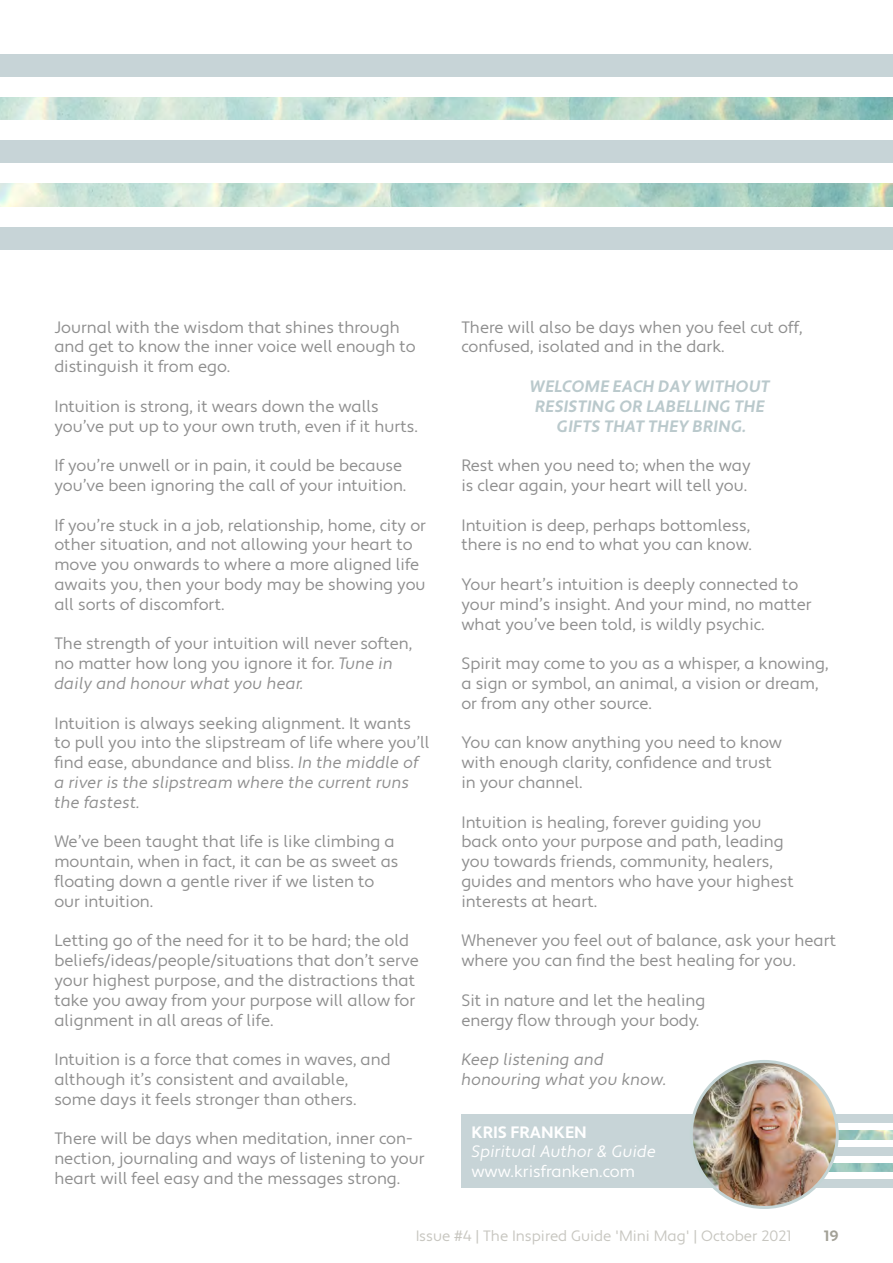
<style>
.page{position:relative;width:893px;height:1263px;background:#fff}
.page>*{position:absolute;margin:0;border:0;box-sizing:border-box;transform-origin:0 0}
.t1{font:16.5px/19.8px "Apertura";color:#8f8f8f}
.t2{font:16.5px/19.8px "Apertura Obliq";color:#8f8f8f}
.t3{font:16.5px/19.8px "Apertura Bold Obliq";color:#bac9cc;text-align:center}
.t4{font:16.5px "Apertura Obliq";color:#fff}
.t5{font:16.5px "Apertura";color:#fff}
.t6{font:700 16.5px "Apertura";color:#fff}
.t7{font:15px "Apertura";color:#a3a197}
.t8{font:700 15px "Apertura";color:#a3a197}
.s1{font-family:"Apertura Obliq"}
</style>
<div class="page">
<div style="left:808px;top:1114px;width:85px;height:9px;background:#c7d4d7"></div>
<img style="left:839px;top:1130px;width:54px;height:9px">
<div style="left:808px;top:1147px;width:85px;height:8px;background:#c7d4d7"></div>
<img style="left:827px;top:1163px;width:66px;height:9px">
<div style="left:808px;top:1179px;width:85px;height:9px;background:#c7d4d7"></div>
<div style="left:0;top:141px;width:893px;height:22px;background:#c7d4d7"></div>
<img style="left:0;top:97px;width:893px;height:23px">
<img style="left:0;top:184px;width:893px;height:22px">
<div style="left:0;top:54px;width:893px;height:23px;background:#c7d4d7"></div>
<div style="left:0;top:227px;width:893px;height:23px;background:#c7d4d7"></div>
<div style="left:461px;top:1114px;width:344px;height:74px;background:#c7d4d7"></div>
<img style="left:691px;top:1061px;width:146px;height:146px;border-radius:73px">
<div style="left:690px;top:1060px;width:149px;height:149px;border:3px solid #c3d4d5;border-radius:50%"></div>
<p class="t1" style="left:54px;top:317px;width:363px">Journal with the wisdom that shines through and get to know the inner voice well enough to distinguish it from ego.</p>
<p class="t1" style="left:54px;top:397px;width:365px">Intuition is strong, it wears down the walls you’ve put up to your own truth, even if it hurts.</p>
<p class="t1" style="left:54px;top:456px;width:353px">If you’re unwell or in pain, it could be because you’ve been ignoring the call of your intuition.</p>
<p class="t1" style="left:54px;top:515px;width:373px">If you’re stuck in a job, relationship, home, city or other situation, and not allowing your heart to move you onwards to where a more aligned life awaits you, then your body may be showing you all sorts of discomfort.</p>
<p class="t1" style="left:54px;top:634px;width:359px">The strength of your intuition will never soften, no matter how long you ignore it for. <span class="s1">Tune in</span></p>
<p class="t2" style="left:54px;top:674px;width:251px">daily and honour what you hear.</p>
<p class="t1" style="left:54px;top:713px;width:377px">Intuition is always seeking alignment. It wants to pull you into the slipstream of life where you’ll find ease, abundance and bliss. <span class="s1">In the middle of</span></p>
<p class="t2" style="left:54px;top:773px;width:356px">a river is the slipstream where the current runs the fastest.</p>
<p class="t1" style="left:54px;top:832px;width:346px">We’ve been taught that life is like climbing a mountain, when in fact, it can be as sweet as floating down a gentle river if we listen to our intuition.</p>
<p class="t1" style="left:54px;top:931px;width:366px">Letting go of the need for it to be hard; the old beliefs/ideas/people/situations that don’t serve your highest purpose, and the distractions that take you away from your purpose will allow for alignment in all areas of life.</p>
<p class="t1" style="left:54px;top:1050px;width:338px">Intuition is a force that comes in waves, and although it’s consistent and available, some days it feels stronger than others.</p>
<p class="t1" style="left:54px;top:1129px;width:372px">There will be days when meditation, inner con&shy;nection, journaling and ways of listening to your heart will feel easy and the messages strong.</p>
<p class="t1" style="left:461px;top:317px;width:343px">There will also be days when you feel cut off, confused, isolated and in the dark.</p>
<p class="t3" style="left:530px;top:377px;width:242px">WELCOME EACH DAY WITHOUT<br>RESISTING OR LABELLING THE<br>GIFTS THAT THEY BRING.</p>
<p class="t1" style="left:461px;top:456px;width:291px">Rest when you need to; when the way is clear again, your heart will tell you.</p>
<p class="t1" style="left:461px;top:515px;width:292px">Intuition is deep, perhaps bottomless, there is no end to what you can know.</p>
<p class="t1" style="left:461px;top:575px;width:352px">Your heart’s intuition is deeply connected to your mind’s insight. And your mind, no matter what you’ve been told, is wildly psychic.</p>
<p class="t1" style="left:461px;top:654px;width:369px">Spirit may come to you as a whisper, a knowing, a sign or symbol, an animal, a vision or dream, or from any other source.</p>
<p class="t1" style="left:461px;top:733px;width:322px">You can know anything you need to know with enough clarity, confidence and trust in your channel.</p>
<p class="t1" style="left:461px;top:812px;width:334px">Intuition is healing, forever guiding you back onto your purpose and path, leading you towards friends, community, healers, guides and mentors who have your highest interests at heart.</p>
<p class="t1" style="left:461px;top:931px;width:376px">Whenever you feel out of balance, ask your heart where you can find the best healing for you.</p>
<p class="t1" style="left:461px;top:991px;width:245px">Sit in nature and let the healing energy flow through your body.</p>
<p class="t2" style="left:461px;top:1050px;width:207px">Keep listening and honouring what you know.</p>
<p class="t6" style="left:471px;top:1122px;width:117px">KRIS FRANKEN</p>
<p class="t4" style="left:471px;top:1142px;width:186px">Spiritual Author &amp; Guide</p>
<p class="t5" style="left:471px;top:1161px;width:165px">www.krisfranken.com</p>
<p class="t7" style="left:415px;top:1227px;width:377px">Issue #4 | The Inspired Guide 'Mini Mag' | October 2021</p>
<p class="t8" style="left:824px;top:1227px;width:16px">19</p>
</div>
